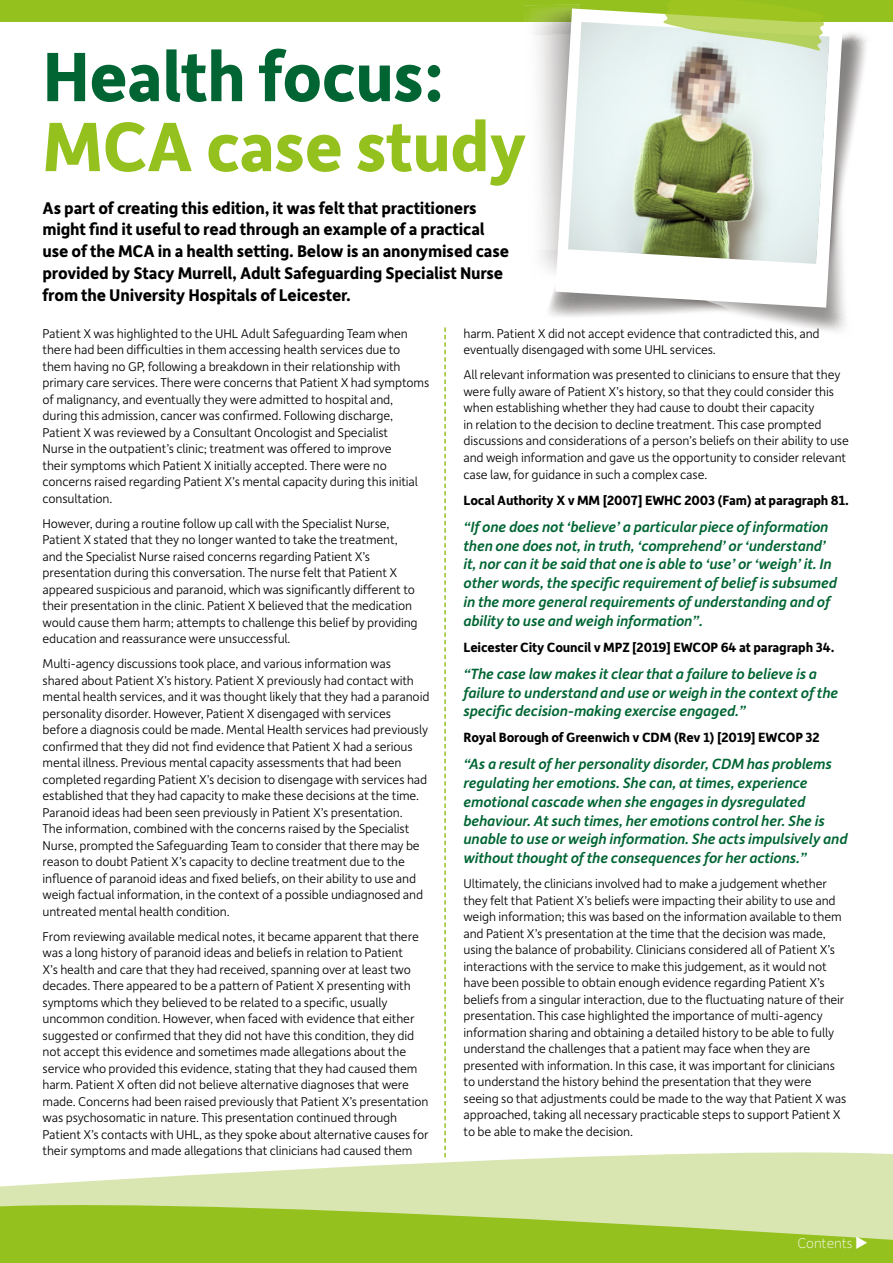
<style>
.page{position:relative;width:893px;height:1263px;background:#fff}
.page>*{position:absolute;margin:0;border:0;box-sizing:border-box;transform-origin:0 0}
.Heading{font:700 74.25px/69.9px "Depot New";letter-spacing:-.01em;color:#006533}
.Intro_Text{font:700 18px/21.8px "Depot New";letter-spacing:-.01em;color:#000}
.Body_copy{font:italic 500 15.75px/18.8px "Depot New";letter-spacing:-.01em;color:#006533}
.Sub_heading{font:100 15px "Depot New";letter-spacing:-.01em;color:#fff}
.Body_copy-2{font:700 14.25px "Depot New";letter-spacing:-.01em;color:#000}
.Body_copy-3{font:300 13.5px/16.5px "Depot New";letter-spacing:-.01em;color:#000}
.s1{color:#95c11f}
</style>
<div class="page">
<svg style="left:111px;top:1152px;width:782px;height:28px;fill:#d9e6b1"></svg>
<svg style="left:0;top:1180px;width:893px;height:83px;background:#b3d161"></svg>
<div style="left:0;top:0;width:893px;height:21px;background:#95c11f"></div>
<svg style="left:444px;top:327px;width:2px;height:830px"></svg>
<svg style="left:853px;top:33px;width:14px;height:95px"></svg>
<svg style="left:524px;top:4px;width:329px;height:328px"></svg>
<p class="Heading" style="left:43px;top:39px;width:486px">Health focus:<br><span class="s1">MCA case study</span></p>
<p class="Intro_Text" style="left:43px;top:196px;width:468px">As part of creating this edition, it was felt that practitioners might find it useful to read through an example of a practical use of the MCA in a health setting. Below is an anonymised case provided by Stacy Murrell, Adult Safeguarding Specialist Nurse from the University Hospitals of Leicester.</p>
<p class="Body_copy-3" style="left:43px;top:324px;width:388px">Patient X was highlighted to the UHL Adult Safeguarding Team when there had been difficulties in them accessing health services due to them having no GP, following a breakdown in their relationship with primary care services. There were concerns that Patient X had symptoms of malignancy, and eventually they were admitted to hospital and, during this admission, cancer was confirmed. Following discharge, Patient X was reviewed by a Consultant Oncologist and Specialist<br>Nurse in the outpatient’s clinic; treatment was offered to improve<br>their symptoms which Patient X initially accepted. There were no concerns raised regarding Patient X’s mental capacity during this initial consultation.</p>
<p class="Body_copy-3" style="left:43px;top:514px;width:377px">However, during a routine follow up call with the Specialist Nurse, Patient X stated that they no longer wanted to take the treatment, and the Specialist Nurse raised concerns regarding Patient X’s presentation during this conversation. The nurse felt that Patient X appeared suspicious and paranoid, which was significantly different to their presentation in the clinic. Patient X believed that the medication would cause them harm; attempts to challenge this belief by providing education and reassurance were unsuccessful.</p>
<p class="Body_copy-3" style="left:43px;top:655px;width:388px">Multi-agency discussions took place, and various information was shared about Patient X’s history. Patient X previously had contact with mental health services, and it was thought likely that they had a paranoid personality disorder. However, Patient X disengaged with services before a diagnosis could be made. Mental Health services had previously confirmed that they did not find evidence that Patient X had a serious mental illness. Previous mental capacity assessments that had been completed regarding Patient X’s decision to disengage with services had established that they had capacity to make these decisions at the time.<br>Paranoid ideas had been seen previously in Patient X’s presentation.<br>The information, combined with the concerns raised by the Specialist Nurse, prompted the Safeguarding Team to consider that there may be reason to doubt Patient X’s capacity to decline treatment due to the influence of paranoid ideas and fixed beliefs, on their ability to use and weigh factual information, in the context of a possible undiagnosed and untreated mental health condition.</p>
<p class="Body_copy-3" style="left:43px;top:927px;width:388px">From reviewing available medical notes, it became apparent that there was a long history of paranoid ideas and beliefs in relation to Patient<br>X’s health and care that they had received, spanning over at least two decades. There appeared to be a pattern of Patient X presenting with symptoms which they believed to be related to a specific, usually uncommon condition. However, when faced with evidence that either suggested or confirmed that they did not have this condition, they did not accept this evidence and sometimes made allegations about the service who provided this evidence, stating that they had caused them harm. Patient X often did not believe alternative diagnoses that were made. Concerns had been raised previously that Patient X’s presentation was psychosomatic in nature. This presentation continued through Patient X’s contacts with UHL, as they spoke about alternative causes for their symptoms and made allegations that clinicians had caused them</p>
<p class="Body_copy-3" style="left:463px;top:324px;width:358px">harm. Patient X did not accept evidence that contradicted this, and eventually disengaged with some UHL services.</p>
<p class="Body_copy-3" style="left:463px;top:366px;width:387px">All relevant information was presented to clinicians to ensure that they were fully aware of Patient X’s history, so that they could consider this when establishing whether they had cause to doubt their capacity<br>in relation to the decision to decline treatment. This case prompted discussions and considerations of a person’s beliefs on their ability to use and weigh information and gave us the opportunity to consider relevant case law, for guidance in such a complex case.</p>
<p class="Body_copy-2" style="left:463px;top:491px;width:387px">Local Authority X v MM [2007] EWHC 2003 (Fam) at paragraph 81.</p>
<p class="Body_copy" style="left:463px;top:517px;width:375px">“If one does not ‘believe’ a particular piece of information then one does not, in truth, ‘comprehend’ or ‘understand’ it, nor can it be said that one is able to ‘use’ or ‘weigh’ it. In other words, the specific requirement of belief is subsumed in the more general requirements of understanding and of ability to use and weigh information”.</p>
<p class="Body_copy-2" style="left:463px;top:637px;width:372px">Leicester City Council v MPZ [2019] EWCOP 64 at paragraph 34.</p>
<p class="Body_copy" style="left:463px;top:663px;width:376px">“The case law makes it clear that a failure to believe is a failure to understand and use or weigh in the context of the specific decision-making exercise engaged.”</p>
<p class="Body_copy-2" style="left:463px;top:728px;width:358px">Royal Borough of Greenwich v CDM (Rev 1) [2019] EWCOP 32</p>
<p class="Body_copy" style="left:463px;top:754px;width:386px">“As a result of her personality disorder, CDM has problems regulating her emotions. She can, at times, experience emotional cascade when she engages in dysregulated behaviour. At such times, her emotions control her. She is unable to use or weigh information. She acts impulsively and without thought of the consequences for her actions.”</p>
<p class="Body_copy-3" style="left:463px;top:875px;width:384px">Ultimately, the clinicians involved had to make a judgement whether they felt that Patient X’s beliefs were impacting their ability to use and weigh information; this was based on the information available to them and Patient X’s presentation at the time that the decision was made, using the balance of probability. Clinicians considered all of Patient X’s interactions with the service to make this judgement, as it would not have been possible to obtain enough evidence regarding Patient X’s beliefs from a singular interaction, due to the fluctuating nature of their presentation. This case highlighted the importance of multi-agency information sharing and obtaining a detailed history to be able to fully understand the challenges that a patient may face when they are presented with information. In this case, it was important for clinicians to understand the history behind the presentation that they were seeing so that adjustments could be made to the way that Patient X was approached, taking all necessary practicable steps to support Patient X to be able to make the decision.</p>
<p class="Sub_heading" style="left:797px;top:1233px;width:72px">Contents ◆</p>
</div>
